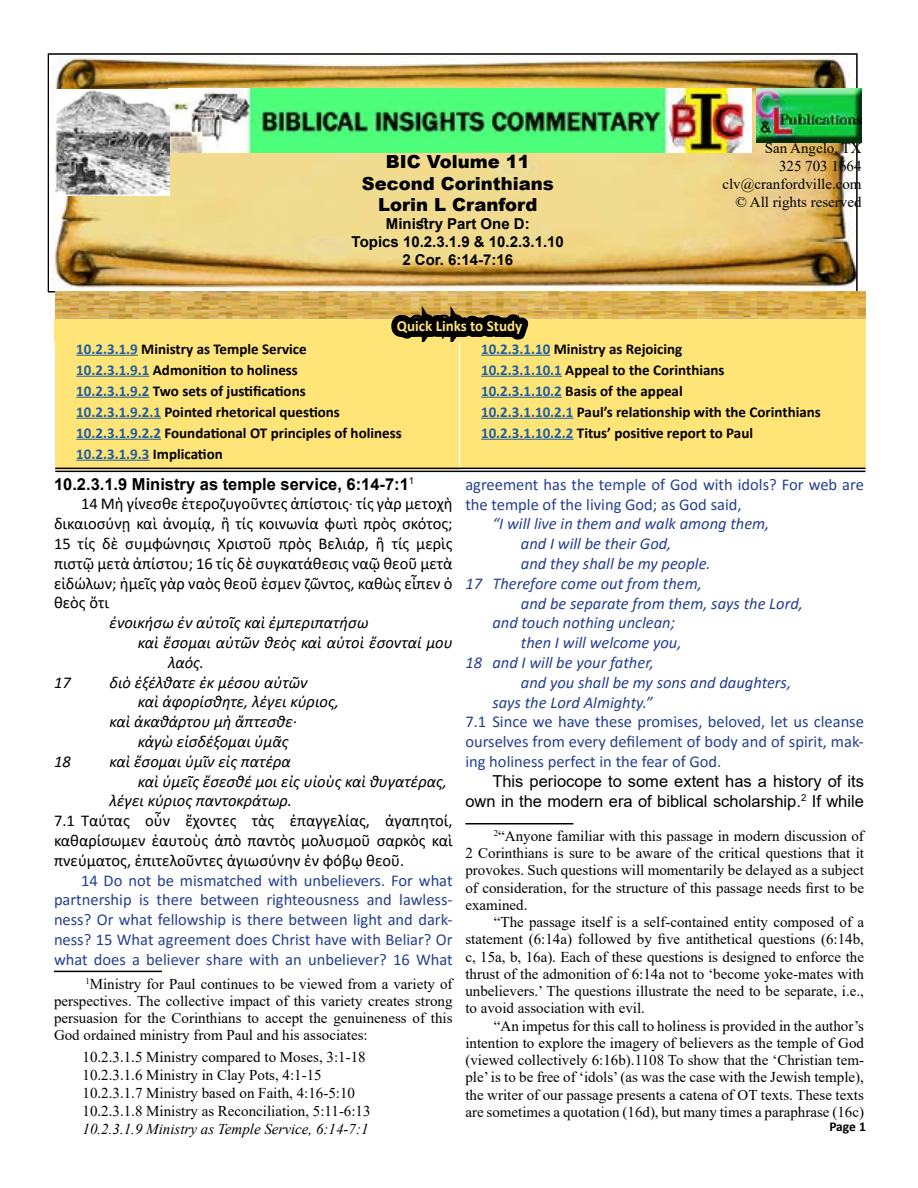
<style>
.page{position:relative;width:918px;height:1188px;background:#fff}
.page>*{position:absolute;margin:0;border:0;box-sizing:border-box;transform-origin:0 0}
.t1{font:900 18px "Arial";color:#000}
.t2{font:16.5px/19.8px "Calibri";color:#25408f;text-align:justify}
.t3{font:16.5px/19.8px "Calibri";color:#000;text-align:justify}
.t4{font:italic 16.5px "Calibri";color:#25408f}
.t5{font:italic 16.5px/19.8px "Calibri";color:#000}
.t6{font:16.5px/19.8px "Arial";color:#000;text-align:right}
.t7{font:700 16.5px "Arial";color:#000}
.t8{font:700 15.3px "Calibri";color:#ffe478}
.Footnote{font:15px/17.2px "Times New Roman";color:#000;text-align:justify}
.t9{font:700 15px "Calibri";color:#000}
.t10{font:700 15px "Arial";color:#000}
.Footnote-2{font:italic 15px "Times New Roman";color:#000}
.t11{font:700 15px "Calibri";color:#215e9e}
.t12{font:700 13.5px "Calibri";color:#000}
.s1{color:#215e9e}
.s2{color:#000}
</style>
<div class="page">
<img style="left:50px;top:56px;width:805px;height:234px">
<img style="left:756px;top:88px;width:105px;height:54px">
<img style="left:55px;top:292px;width:810px;height:27px">
<div style="left:54px;top:319px;width:811px;height:23px;background:#ffe478"></div>
<svg style="left:381px;top:284px;width:156px;height:58px"></svg>
<img style="left:168px;top:88px;width:584px;height:65px">
<img style="left:55px;top:89px;width:115px;height:107px">
<div style="left:55px;top:342px;width:404px;height:128px;background:#ffe478"></div>
<hr style="left:76px;top:355px;width:62px;height:1px;background:#215e9e">
<hr style="left:76px;top:376px;width:73px;height:1px;background:#215e9e">
<hr style="left:76px;top:397px;width:73px;height:1px;background:#215e9e">
<hr style="left:76px;top:418px;width:85px;height:1px;background:#215e9e">
<hr style="left:76px;top:439px;width:85px;height:1px;background:#215e9e">
<hr style="left:76px;top:460px;width:73px;height:1px;background:#215e9e">
<div style="left:460px;top:342px;width:405px;height:126px;background:#ffe478"></div>
<hr style="left:481px;top:355px;width:69px;height:1px;background:#215e9e">
<hr style="left:481px;top:376px;width:81px;height:1px;background:#215e9e">
<hr style="left:481px;top:397px;width:81px;height:1px;background:#215e9e">
<hr style="left:481px;top:418px;width:93px;height:1px;background:#215e9e">
<hr style="left:481px;top:439px;width:93px;height:1px;background:#215e9e">
<hr style="left:54px;top:971px;width:108px;height:1px;background:#000">
<hr style="left:465px;top:823px;width:108px;height:1px;background:#000">
<hr style="left:55px;top:468px;width:810px;height:1px;background:#000">
<hr style="left:55px;top:471px;width:810px;height:1px;background:#000">
<p class="t1" style="left:386px;top:148px;width:146px">BIC Volume 11</p>
<p class="t1" style="left:362px;top:170px;width:194px">Second Corinthians</p>
<p class="t1" style="left:378px;top:192px;width:161px">Lorin L Cranford</p>
<p class="t10" style="left:386px;top:213px;width:145px">Ministry Part One D:</p>
<p class="t10" style="left:352px;top:231px;width:214px">Topics 10.2.3.1.9 &amp; 10.2.3.1.10</p>
<p class="t10" style="left:402px;top:249px;width:112px">2 Cor. 6:14-7:16</p>
<p class="t8" style="left:397px;top:315px;width:127px">Quick Links to Study</p>
<p class="Footnote" style="left:765px;top:139px;width:98px">San Angelo, TX</p>
<p class="Footnote" style="left:779px;top:157px;width:84px">325 703 1664</p>
<p class="Footnote" style="left:722px;top:175px;width:141px">clv@cranfordville.com</p>
<p class="Footnote" style="left:736px;top:193px;width:127px">© All rights reserved</p>
<p class="t9" style="left:76px;top:338px;width:232px"><span class="s1">10.2.3.1.9</span> Ministry as Temple Service</p>
<p class="t9" style="left:76px;top:359px;width:223px"><span class="s1">10.2.3.1.9.1</span> Admonition to holiness</p>
<p class="t9" style="left:76px;top:380px;width:231px"><span class="s1">10.2.3.1.9.2</span> Two sets of justifications</p>
<p class="t9" style="left:76px;top:401px;width:265px"><span class="s1">10.2.3.1.9.2.1</span> Pointed rhetorical questions</p>
<p class="t9" style="left:76px;top:422px;width:327px"><span class="s1">10.2.3.1.9.2.2</span> Foundational OT principles of holiness</p>
<p class="t11" style="left:76px;top:443px;width:148px">10.2.3.1.9.3 <span class="s2">Implication</span></p>
<p class="t7" style="left:54px;top:472px;width:362px">10.2.3.1.9 Ministry as temple service, 6:14-7:1<sup>1</sup></p>
<p class="t3" style="left:54px;top:493px;width:400px;text-indent:27px">14 Μὴ γίνεσθε ἑτεροζυγοῦντες ἀπίστοις· τίς γὰρ μετοχὴ δικαιοσύνῃ καὶ ἀνομίᾳ, ἢ τίς κοινωνία φωτὶ πρὸς σκότος; 15 τίς δὲ συμφώνησις Χριστοῦ πρὸς Βελιάρ, ἢ τίς μερὶς πιστῷ μετὰ ἀπίστου; 16 τίς δὲ συγκατάθεσις ναῷ θεοῦ μετὰ εἰδώλων; ἡμεῖς γὰρ ναὸς θεοῦ ἐσμεν ζῶντος, καθὼς εἶπεν ὁ θεὸς ὅτι</p>
<p class="t5" style="left:109px;top:612px;width:260px">ἐνοικήσω ἐν αὐτοῖς καὶ ἐμπεριπατήσω</p>
<p class="t5" style="left:168px;top:632px;width:286px;text-indent:-30px">καὶ ἔσομαι αὐτῶν θεὸς καὶ αὐτοὶ ἔσονταί μου λαός.</p>
<p class="t5" style="left:54px;top:671px;width:18px">17</p>
<p class="t5" style="left:109px;top:671px;width:200px">διὸ ἐξέλθατε ἐκ μέσου αὐτῶν</p>
<p class="t5" style="left:138px;top:691px;width:202px">καὶ ἀφορίσθητε, λέγει κύριος,</p>
<p class="t5" style="left:109px;top:711px;width:189px">καὶ ἀκαθάρτου μὴ ἅπτεσθε·</p>
<p class="t5" style="left:138px;top:731px;width:152px">κἀγὼ εἰσδέξομαι ὑμᾶς</p>
<p class="t5" style="left:54px;top:751px;width:18px">18</p>
<p class="t5" style="left:109px;top:751px;width:183px">καὶ ἔσομαι ὑμῖν εἰς πατέρα</p>
<p class="t5" style="left:138px;top:770px;width:311px">καὶ ὑμεῖς ἔσεσθέ μοι εἰς υἱοὺς καὶ θυγατέρας,</p>
<p class="t5" style="left:109px;top:790px;width:184px">λέγει κύριος παντοκράτωρ.</p>
<p class="t3" style="left:54px;top:810px;width:400px">7.1 Ταύτας οὖν ἔχοντες τὰς ἐπαγγελίας, ἀγαπητοί, καθαρίσωμεν ἑαυτοὺς ἀπὸ παντὸς μολυσμοῦ σαρκὸς καὶ πνεύματος, ἐπιτελοῦντες ἁγιωσύνην ἐν φόβῳ θεοῦ.</p>
<p class="t2" style="left:54px;top:870px;width:400px;text-indent:27px">14 Do not be mismatched with unbelievers. For what partnership is there between righteousness and lawless&shy;ness? Or what fellowship is there between light and dark&shy;ness? 15 What agreement does Christ have with Beliar? Or what does a believer share with an unbeliever? 16 What</p>
<p class="Footnote" style="left:54px;top:975px;width:400px;text-indent:31px"><sup>1</sup>Ministry for Paul continues to be viewed from a variety of perspectives. The collective impact of this variety creates strong persuasion for the Corinthians to accept the genuineness of this God ordained ministry from Paul and his associates:</p>
<p class="Footnote" style="left:82px;top:1048px;width:285px">10.2.3.1.5 Ministry compared to Moses, 3:1-18</p>
<p class="Footnote" style="left:82px;top:1066px;width:241px">10.2.3.1.6 Ministry in Clay Pots, 4:1-15</p>
<p class="Footnote" style="left:82px;top:1084px;width:274px">10.2.3.1.7 Ministry based on Faith, 4:16-5:10</p>
<p class="Footnote" style="left:82px;top:1102px;width:290px">10.2.3.1.8 Ministry as Reconciliation, 5:11-6:13</p>
<p class="Footnote-2" style="left:82px;top:1119px;width:288px">10.2.3.1.9 Ministry as Temple Service, 6:14-7:1</p>
<p class="t9" style="left:481px;top:338px;width:203px"><span class="s1">10.2.3.1.10</span> Ministry as Rejoicing</p>
<p class="t9" style="left:481px;top:359px;width:245px"><span class="s1">10.2.3.1.10.1</span> Appeal to the Corinthians</p>
<p class="t9" style="left:481px;top:380px;width:203px"><span class="s1">10.2.3.1.10.2</span> Basis of the appeal</p>
<p class="t9" style="left:481px;top:401px;width:341px"><span class="s1">10.2.3.1.10.2.1</span> Paul’s relationship with the Corinthians</p>
<p class="t9" style="left:481px;top:422px;width:274px"><span class="s1">10.2.3.1.10.2.2</span> Titus’ positive report to Paul</p>
<p class="t2" style="left:465px;top:474px;width:400px">agreement has the temple of God with idols? For web are the temple of the living God; as God said,</p>
<p class="t4" style="left:492px;top:513px;width:279px">“I will live in them and walk among them,</p>
<p class="t4" style="left:521px;top:532px;width:152px">and I will be their God,</p>
<p class="t4" style="left:521px;top:552px;width:191px">and they shall be my people.</p>
<p class="t4" style="left:465px;top:572px;width:238px">17 Therefore come out from them,</p>
<p class="t4" style="left:521px;top:592px;width:284px">and be separate from them, says the Lord,</p>
<p class="t4" style="left:492px;top:612px;width:184px">and touch nothing unclean;</p>
<p class="t4" style="left:521px;top:631px;width:162px">then I will welcome you,</p>
<p class="t4" style="left:465px;top:651px;width:190px">18 and I will be your father,</p>
<p class="t4" style="left:521px;top:671px;width:272px">and you shall be my sons and daughters,</p>
<p class="t4" style="left:492px;top:691px;width:162px">says the Lord Almighty.”</p>
<p class="t2" style="left:465px;top:712px;width:400px">7.1 Since we have these promises, beloved, let us cleanse ourselves from every defilement of body and of spirit, mak&shy;ing holiness perfect in the fear of God.</p>
<p class="t6" style="left:465px;top:771px;width:400px">This periocope to some extent has a history of its own in the modern era of biblical scholarship.<sup>2</sup> If while</p>
<p class="Footnote" style="left:465px;top:827px;width:400px;text-indent:28px"><sup>2</sup>“Anyone familiar with this passage in modern discussion of 2 Corinthians is sure to be aware of the critical questions that it provokes. Such questions will momentarily be delayed as a subject of consideration, for the structure of this passage needs first to be examined.</p>
<p class="Footnote" style="left:465px;top:913px;width:400px;text-indent:28px">“The passage itself is a self-contained entity composed of a statement (6:14a) followed by five antithetical questions (6:14b, c, 15a, b, 16a). Each of these questions is designed to enforce the thrust of the admonition of 6:14a not to ‘become yoke-mates with unbelievers.’ The questions illustrate the need to be separate, i.e., to avoid association with evil.</p>
<p class="Footnote" style="left:465px;top:1017px;width:400px;text-indent:28px">“An impetus for this call to holiness is provided in the author’s intention to explore the imagery of believers as the temple of God (viewed collectively 6:16b).1108 To show that the ‘Christian tem&shy;ple’ is to be free of ‘idols’ (as was the case with the Jewish temple), the writer of our passage presents a catena of OT texts. These texts are sometimes a quotation (16d), but many times a paraphrase (16c)</p>
<p class="t12" style="left:829px;top:1116px;width:38px">Page 1</p>
</div>
